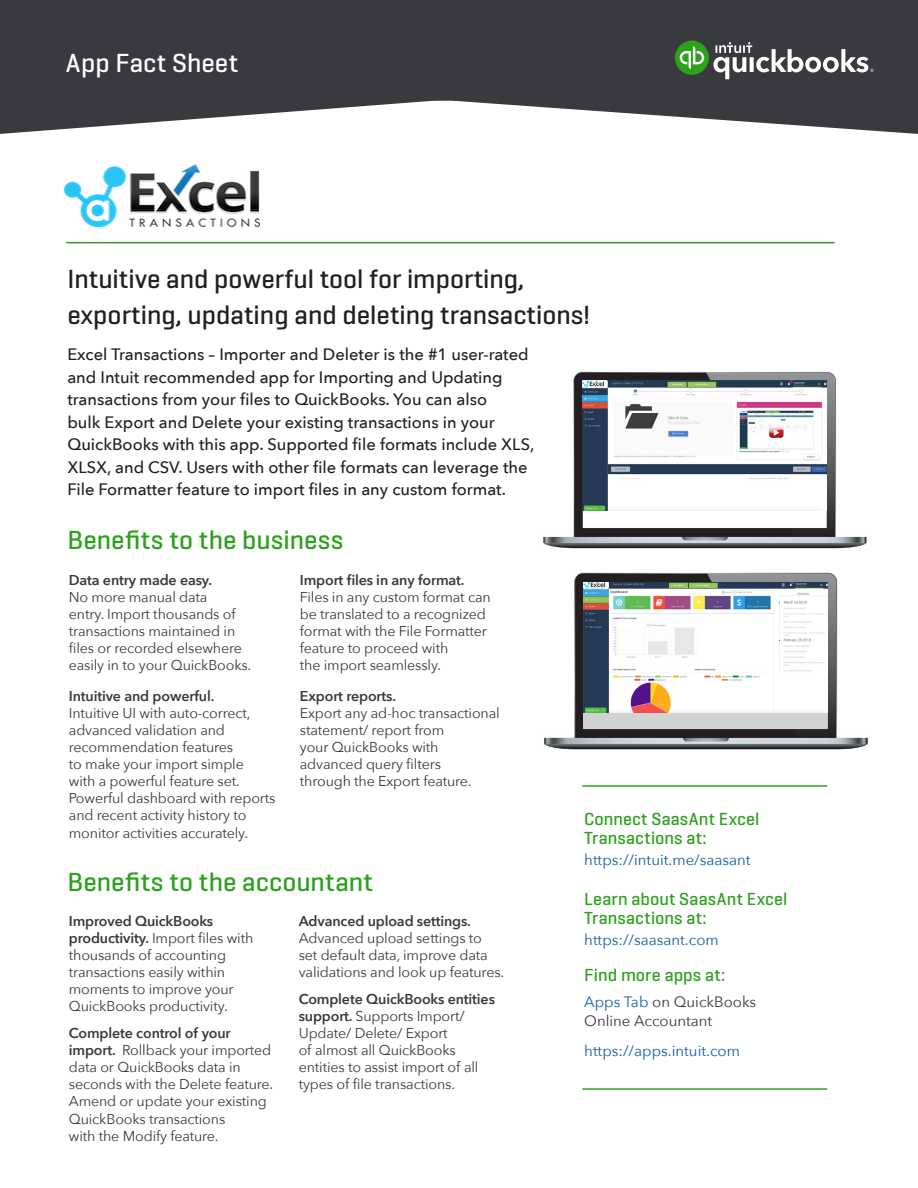
<style>
.page{position:relative;width:918px;height:1188px;background:#fff}
.page>*{position:absolute;margin:0;border:0;box-sizing:border-box;transform-origin:0 0}
.t1{font:500 27px/36px "Geogrotesque";color:#231f20}
.Subhead{font:500 27px "Geogrotesque";letter-spacing:.005em;color:#2ba11c}
.Header_TOC{font:500 27px "Geogrotesque";color:#fff}
._2nd_subhead{font:500 18px/19.5px "Geogrotesque";letter-spacing:.005em;color:#2ca01c}
.t2{font:500 16.5px/22.5px "Avenir Next";color:#231f20}
.t3{font:15px "Avenir Next";color:#175d9e}
.t4{font:15px/19.5px "Avenir Next";color:#393a3d}
.Body{font:14.25px/17.1px "Avenir Next";letter-spacing:-.01em;color:#393a3d}
.s1{font-weight:600}
.s2{color:#175d9e}
</style>
<div class="page">
<svg style="left:0;top:0;width:918px;height:134px;background:#535457"></svg>
<div style="left:675px;top:41px;width:34px;height:34px;background:#2ba11c;border-radius:50%"></div>
<svg style="left:680px;top:46px;width:24px;height:23px"></svg>
<svg style="left:713px;top:42px;width:161px;height:37px"></svg>
<hr style="left:67px;top:242px;width:767px;height:1px;background:#2ca01c">
<img style="left:63px;top:164px;width:196px;height:63px">
<hr style="left:583px;top:785px;width:244px;height:2px;background:#2ca01c">
<hr style="left:583px;top:1088px;width:244px;height:2px;background:#2ca01c">
<img style="left:544px;top:572px;width:324px;height:178px">
<img style="left:543px;top:371px;width:324px;height:178px">
<img style="left:582px;top:381px;width:244px;height:130px">
<div style="left:584px;top:582px;width:243px;height:147px;background:#d1d2d4"></div>
<img style="left:584px;top:582px;width:243px;height:130px">
<p class="Header_TOC" style="left:66px;top:46px;width:174px">App Fact Sheet</p>
<p class="t1" style="left:67px;top:261px;width:524px">Intuitive and powerful tool for importing, exporting, updating and deleting transactions!</p>
<p class="t2" style="left:67px;top:343px;width:468px">Excel Transactions – Importer and Deleter is the #1 user-rated and Intuit recommended app for Importing and Updating transactions from your files to QuickBooks. You can also<br>bulk Export and Delete your existing transactions in your QuickBooks with this app. Supported file formats include XLS, XLSX, and CSV. Users with other file formats can leverage the File Formatter feature to import files in any custom format.</p>
<p class="Subhead" style="left:67px;top:523px;width:278px">Benefits to the business</p>
<p class="Body" style="left:69px;top:571px;width:184px"><span class="s1">Data entry made easy.<br></span>No more manual data<br>entry. Import thousands of transactions maintained in files or recorded elsewhere easily in to your QuickBooks.</p>
<p class="Body" style="left:69px;top:687px;width:208px"><span class="s1">Intuitive and powerful.<br></span>Intuitive UI with auto-correct, advanced validation and recommendation features<br>to make your import simple<br>with a powerful feature set.<br>Powerful dashboard with reports and recent activity history to monitor activities accurately.</p>
<p class="Body" style="left:300px;top:571px;width:192px"><span class="s1">Import files in any format.<br></span>Files in any custom format can be translated to a recognized format with the File Formatter feature to proceed with<br>the import seamlessly.</p>
<p class="Body" style="left:300px;top:687px;width:201px"><span class="s1">Export reports.<br></span>Export any ad-hoc transactional statement/ report from<br>your QuickBooks with advanced query filters<br>through the Export feature.</p>
<p class="Subhead" style="left:67px;top:865px;width:307px">Benefits to the accountant</p>
<p class="Body" style="left:69px;top:912px;width:186px"><span class="s1">Improved QuickBooks productivity.</span> Import files with thousands of accounting transactions easily within moments to improve your<br>QuickBooks productivity.</p>
<p class="Body" style="left:69px;top:1024px;width:206px"><span class="s1">Complete control of your import.</span> Rollback your imported data or QuickBooks data in seconds with the Delete feature.<br>Amend or update your existing<br>QuickBooks transactions<br>with the Modify feature.</p>
<p class="Body" style="left:299px;top:912px;width:207px"><span class="s1">Advanced upload settings.<br></span>Advanced upload settings to set default data, improve data validations and look up features.</p>
<p class="Body" style="left:299px;top:990px;width:198px"><span class="s1">Complete QuickBooks entities support.</span> Supports Import/<br>Update/ Delete/ Export<br>of almost all QuickBooks entities to assist import of all types of file transactions.</p>
<p class="_2nd_subhead" style="left:584px;top:808px;width:177px">Connect SaasAnt Excel<br>Transactions at:</p>
<p class="t3" style="left:584px;top:847px;width:168px">https://intuit.me/saasant</p>
<p class="_2nd_subhead" style="left:584px;top:889px;width:205px">Learn about SaasAnt Excel<br>Transactions at:</p>
<p class="t3" style="left:584px;top:928px;width:136px">https://saasant.com</p>
<p class="_2nd_subhead" style="left:584px;top:964px;width:143px">Find more apps at:</p>
<p class="t4" style="left:584px;top:991px;width:174px"><span class="s2">Apps Tab</span> on QuickBooks<br>Online Accountant</p>
<p class="t3" style="left:584px;top:1038px;width:157px">https://apps.intuit.com</p>
</div>
